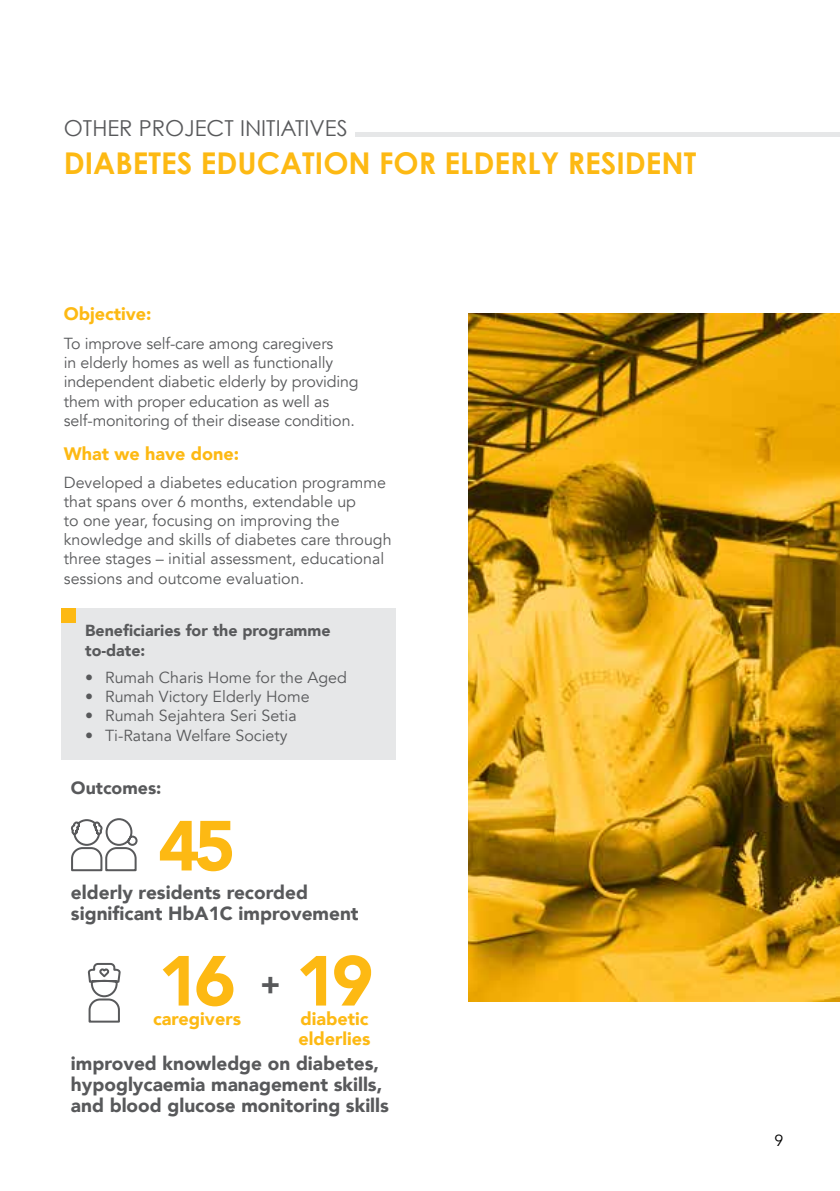
<style>
.page{position:relative;width:840px;height:1191px;background:#fff}
.page>*{position:absolute;margin:0;border:0;box-sizing:border-box;transform-origin:0 0}
.t1{font:900 70px/135px "Avenir";color:#fdb913}
.t2{font:700 30px "Century Gothic";color:#fdb913}
.t3{font:900 30px "Avenir";color:#58595b}
.t4{font:22px "Century Gothic";color:#58595b}
.t5{font:900 19px/21px "Avenir";color:#58595b}
.t6{font:900 18px/20px "Avenir";color:#fdb913}
.t7{font:900 17.8px "Avenir";color:#58595b}
.t8{font:16px/19.2px "Avenir";color:#58595b}
.t9{font:900 16px/19.2px "Avenir";color:#58595b}
.t10{font:16px "Avenir";color:#000}
</style>
<div class="page">
<hr style="left:355px;top:132px;width:484px;height:4px;background:#e6e7e8">
<div style="left:61px;top:608px;width:334px;height:152px;background:#e6e7e8"></div>
<img style="left:468px;top:314px;width:371px;height:687px">
<div style="left:61px;top:608px;width:14px;height:14px;background:#fdb913"></div>
<svg style="left:71px;top:818px;width:67px;height:54px"></svg>
<svg style="left:87px;top:963px;width:34px;height:60px"></svg>
<h3 class="t4" style="left:64px;top:115px;width:285px">OTHER PROJECT INITIATIVES</h3>
<h2 class="t2" style="left:64px;top:144px;width:633px">DIABETES EDUCATION FOR ELDERLY RESIDENT</h2>
<p class="t6" style="left:64px;top:303px;width:89px">Objective:</p>
<p class="t8" style="left:64px;top:334px;width:296px">To improve self-care among caregivers<br>in elderly homes as well as functionally independent diabetic elderly by providing them with proper education as well as self-monitoring of their disease condition.</p>
<p class="t6" style="left:64px;top:443px;width:177px">What we have done:</p>
<p class="t8" style="left:64px;top:473px;width:329px">Developed a diabetes education programme that spans over 6 months, extendable up<br>to one year, focusing on improving the knowledge and skills of diabetes care through three stages – initial assessment, educational sessions and outcome evaluation.</p>
<p class="t9" style="left:85px;top:621px;width:247px">Beneficiaries for the programme to-date:</p>
<p class="t8" style="left:85px;top:668px;width:263px">• Rumah Charis Home for the Aged</p>
<p class="t8" style="left:85px;top:687px;width:226px">• Rumah Victory Elderly Home</p>
<p class="t8" style="left:85px;top:706px;width:213px">• Rumah Sejahtera Seri Setia</p>
<p class="t8" style="left:85px;top:725px;width:204px">• Ti-Ratana Welfare Society</p>
<p class="t7" style="left:71px;top:773px;width:92px">Outcomes:</p>
<h1 class="t1" style="left:158px;top:776px;width:216px">45<br>16 19</h1>
<p class="t5" style="left:71px;top:881px;width:289px">elderly residents recorded significant HbA1C improvement</p>
<h2 class="t3" style="left:260px;top:957px;width:21px">+</h2>
<p class="t6" style="left:153px;top:1008px;width:89px">caregivers</p>
<p class="t6" style="left:298px;top:1008px;width:74px">diabetic elderlies</p>
<p class="t5" style="left:71px;top:1052px;width:319px">improved knowledge on diabetes, hypoglycaemia management skills, and blood glucose monitoring skills</p>
<p class="t10" style="left:773px;top:1130px;width:10px">9</p>
</div>
